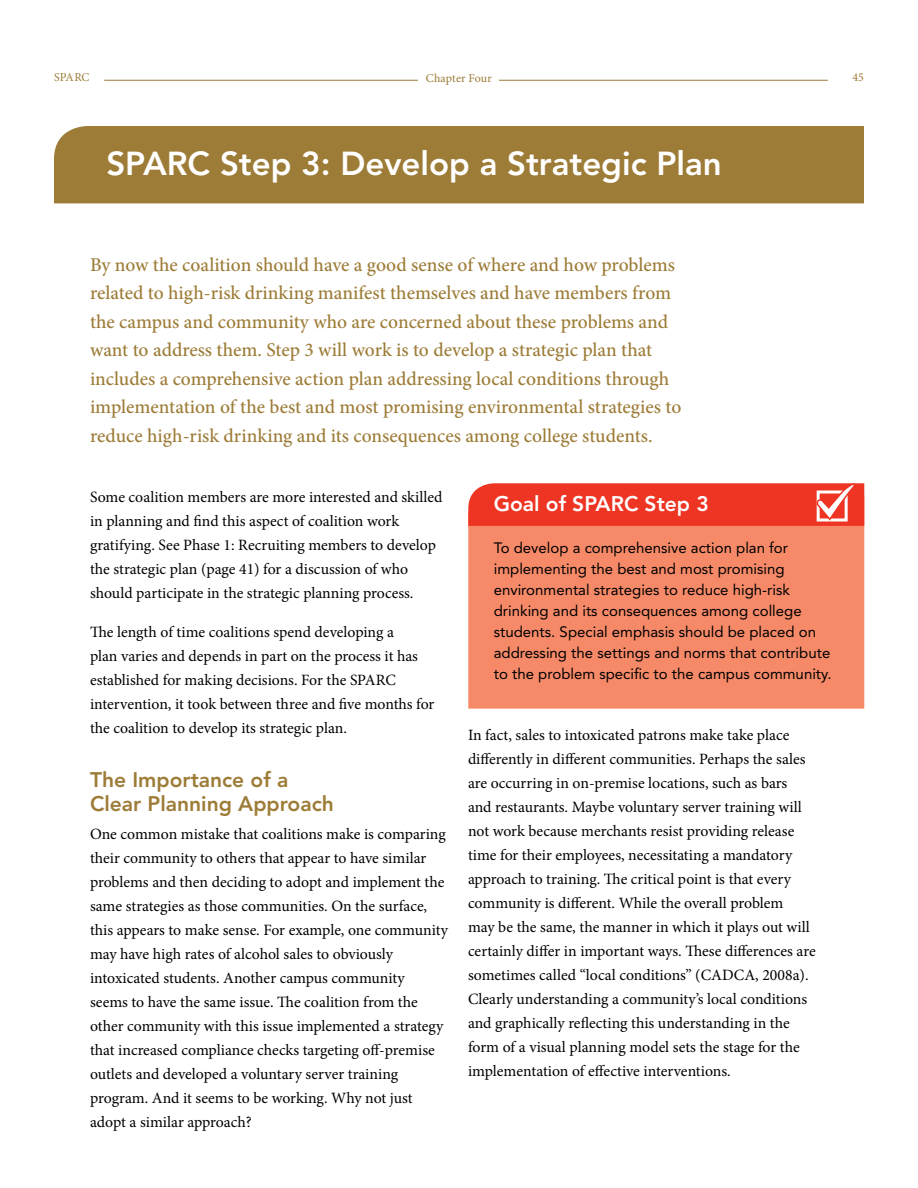
<style>
.page{position:relative;width:918px;height:1188px;background:#fff}
.page>*{position:absolute;margin:0;border:0;box-sizing:border-box;transform-origin:0 0}
.t1{font:800 33px "Avenir LT Std";color:#fff}
.t2{font:800 21px/24px "Avenir LT Std";color:#9d7c37}
.t3{font:800 21px "Avenir LT Std";color:#fff}
.t4{font:500 19.5px/28.5px "Minion Pro";letter-spacing:-.005em;color:#9d7c37}
.t5{font:15.75px/24px "Minion Pro";color:#000}
.t6{font:15px/21px "Avenir LT Std";color:#000}
.t7{font:12px "Minion Pro";letter-spacing:.005em;color:#9d7c37}
</style>
<div class="page">
<hr style="left:104px;top:80px;width:724px;height:1px;background:#9d7c37">
<div style="left:468px;top:526px;width:396px;height:183px;background:#f68a68"></div>
<div style="left:419px;top:73px;width:80px;height:13px;background:#fff"></div>
<div style="left:54px;top:126px;width:810px;height:77px;background:#9d7c37"></div>
<svg style="left:468px;top:483px;width:396px;height:43px;background:#ee3e2d"></svg>
<p class="t7" style="left:426px;top:70px;width:68px">Chapter Four</p>
<p class="t7" style="left:54px;top:70px;width:37px">SPARC</p>
<p class="t7" style="left:852px;top:70px;width:13px">45</p>
<h1 class="t1" style="left:106px;top:144px;width:617px">SPARC Step 3: Develop a Strategic Plan</h1>
<p class="t4" style="left:90px;top:250px;width:593px">By now the coalition should have a good sense of where and how problems related to high-risk drinking manifest themselves and have members from the campus and community who are concerned about these problems and want to address them. Step 3 will work is to develop a strategic plan that includes a comprehensive action plan addressing local conditions through implementation of the best and most promising environmental strategies to reduce high-risk drinking and its consequences among college students.</p>
<p class="t5" style="left:90px;top:485px;width:354px">Some coalition members are more interested and skilled in planning and find this aspect of coalition work gratifying. See Phase 1: Recruiting members to develop the strategic plan (page 41) for a discussion of who should participate in the strategic planning process.</p>
<p class="t5" style="left:90px;top:620px;width:346px">The length of time coalitions spend developing a<br>plan varies and depends in part on the process it has established for making decisions. For the SPARC intervention, it took between three and five months for the coalition to develop its strategic plan.</p>
<h2 class="t2" style="left:90px;top:767px;width:245px">The Importance of a<br>Clear Planning Approach</h2>
<p class="t5" style="left:90px;top:822px;width:359px">One common mistake that coalitions make is comparing their community to others that appear to have similar problems and then deciding to adopt and implement the same strategies as those communities. On the surface, this appears to make sense. For example, one community may have high rates of alcohol sales to obviously intoxicated students. Another campus community<br>seems to have the same issue. The coalition from the other community with this issue implemented a strategy that increased compliance checks targeting off-premise outlets and developed a voluntary server training program. And it seems to be working. Why not just adopt a similar approach?</p>
<h2 class="t3" style="left:494px;top:491px;width:216px">Goal of SPARC Step 3</h2>
<p class="t6" style="left:494px;top:537px;width:339px">To develop a comprehensive action plan for implementing the best and most promising environmental strategies to reduce high-risk drinking and its consequences among college students. Special emphasis should be placed on addressing the settings and norms that contribute to the problem specific to the campus community.</p>
<p class="t5" style="left:468px;top:723px;width:349px">In fact, sales to intoxicated patrons make take place differently in different communities. Perhaps the sales are occurring in on-premise locations, such as bars<br>and restaurants. Maybe voluntary server training will not work because merchants resist providing release time for their employees, necessitating a mandatory approach to training. The critical point is that every community is different. While the overall problem<br>may be the same, the manner in which it plays out will certainly differ in important ways. These differences are sometimes called “local conditions” (CADCA, 2008a).<br>Clearly understanding a community’s local conditions and graphically reflecting this understanding in the form of a visual planning model sets the stage for the implementation of effective interventions.</p>
</div>
